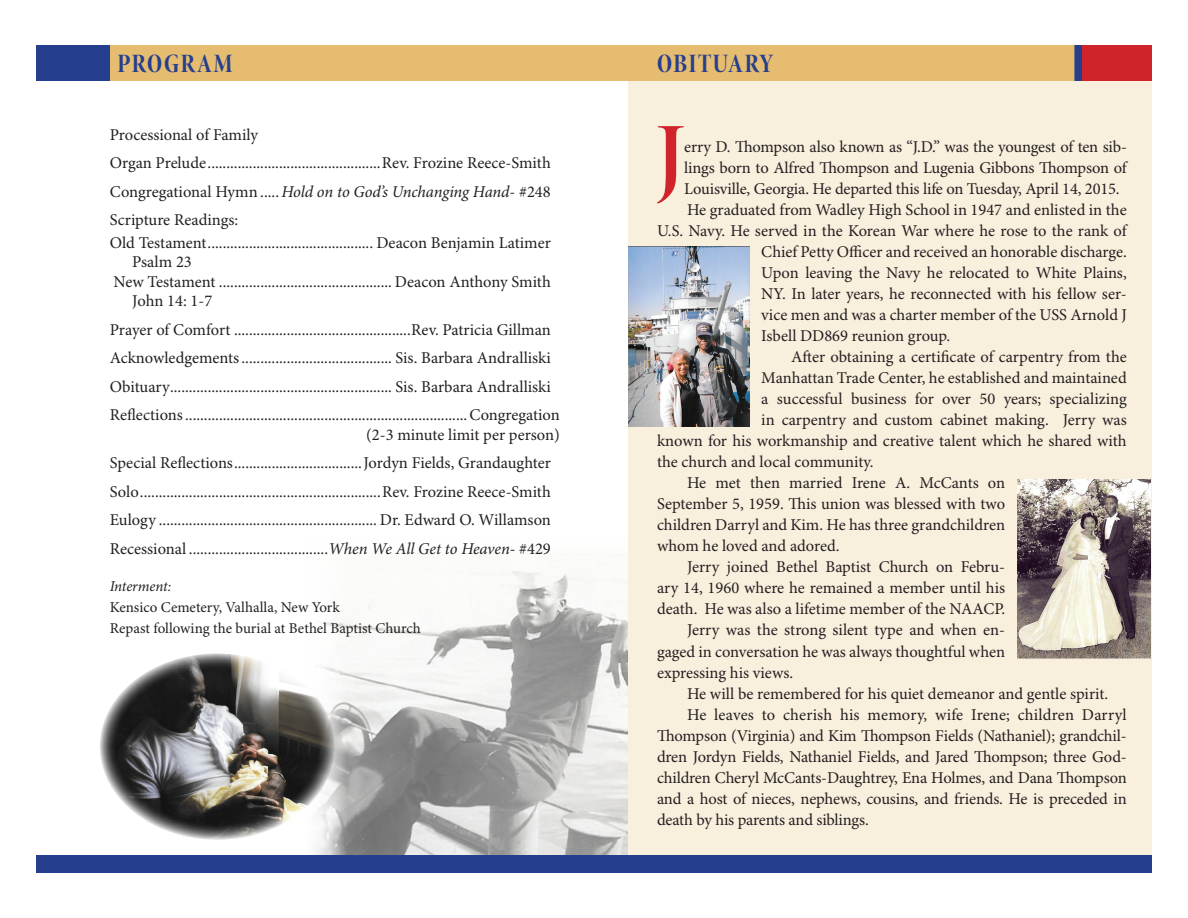
<style>
.page{position:relative;width:1188px;height:918px;background:#fff}
.page>*{position:absolute;margin:0;border:0;box-sizing:border-box;transform-origin:0 0}
.t1{font:96.15px "Minion Pro Semibold Disp";color:#d1232a}
.t2{font:27px "Minion Pro Bold Cn Disp";letter-spacing:.04em;color:#253f8e}
.t3{font:16.5px/28.5px "Minion Pro";letter-spacing:-.005em;color:#231f20}
.t4{font:15px/21px "Minion Pro";color:#231f20}
.t5{font:italic 15px "Minion Pro";letter-spacing:-.01em;color:#231f20}
.s1{font-style:italic}
</style>
<div class="page">
<img style="left:316px;top:555px;width:312px;height:300px">
<div style="left:36px;top:45px;width:1116px;height:36px;background:#e5bc70"></div>
<div style="left:628px;top:81px;width:524px;height:774px;background:#f9efdd"></div>
<div style="left:1082px;top:45px;width:70px;height:36px;background:#d1232a"></div>
<div style="left:36px;top:45px;width:74px;height:36px;background:#253f8e"></div>
<div style="left:36px;top:855px;width:1116px;height:18px;background:#253f8e"></div>
<img style="left:628px;top:246px;width:121px;height:180px">
<img style="left:1017px;top:479px;width:133px;height:180px">
<img style="left:100px;top:653px;width:235px;height:187px">
<div style="left:1074px;top:45px;width:8px;height:36px;background:#253f8e"></div>
<h2 class="t2" style="left:117px;top:48px;width:117px">PROGRAM</h2>
<h2 class="t2" style="left:657px;top:47px;width:118px">OBITUARY</h2>
<p class="t3" style="left:110px;top:121px;width:443px">Processional of Family<br>Organ Prelude..............................................Rev. Frozine Reece-Smith Congregational Hymn .....<span class="s1">Hold on to God’s Unchanging Hand</span>- #248<br>Scripture Readings:</p>
<p class="t3" style="left:110px;top:229px;width:443px">Old Testament............................................ Deacon Benjamin Latimer</p>
<p class="t3" style="left:132px;top:249px;width:61px">Psalm 23</p>
<p class="t3" style="left:114px;top:268px;width:439px">New Testament .............................................. Deacon Anthony Smith</p>
<p class="t3" style="left:132px;top:288px;width:81px">John 14: 1-7</p>
<p class="t3" style="left:110px;top:316px;width:452px">Prayer of Comfort ...............................................Rev. Patricia Gillman Acknowledgements........................................ Sis. Barbara Andralliski Obituary........................................................... Sis. Barbara Andralliski Reflections...........................................................................Congregation</p>
<p class="t3" style="left:110px;top:421px;width:452px;text-indent:256px">(2-3 minute limit per person)<br>Special Reflections..................................Jordyn Fields, Grandaughter Solo................................................................Rev. Frozine Reece-Smith Eulogy .......................................................... Dr. Edward O. Willamson Recessional .....................................<span class="s1">When We All Get to Heaven-</span> #429</p>
<p class="t5" style="left:110px;top:578px;width:63px">Interment:</p>
<p class="t4" style="left:110px;top:598px;width:313px">Kensico Cemetery, Valhalla, New York<br>Repast following the burial at Bethel Baptist Church</p>
<h1 class="t1" style="left:655px;top:100px;width:32px">J</h1>
<p class="t3" style="left:684px;top:134px;width:444px">erry D. Thompson also known as “J.D.” was the youngest of ten sib-</p>
<p class="t3" style="left:684px;top:155px;width:444px">lings born to Alfred Thompson and Lugenia Gibbons Thompson of</p>
<p class="t3" style="left:684px;top:176px;width:437px">Louisville, Georgia. He departed this life on Tuesday, April 14, 2015.</p>
<p class="t3" style="left:687px;top:197px;width:441px">He graduated from Wadley High School in 1947 and enlisted in the</p>
<p class="t3" style="left:657px;top:218px;width:471px">U.S. Navy. He served in the Korean War where he rose to the rank of</p>
<p class="t3" style="left:761px;top:239px;width:367px">Chief Petty Officer and received an honorable discharge.</p>
<p class="t3" style="left:761px;top:260px;width:367px">Upon leaving the Navy he relocated to White Plains,</p>
<p class="t3" style="left:761px;top:281px;width:367px">NY. In later years, he reconnected with his fellow ser-</p>
<p class="t3" style="left:761px;top:302px;width:367px">vice men and was a charter member of the USS Arnold J</p>
<p class="t3" style="left:761px;top:323px;width:191px">Isbell DD869 reunion group.</p>
<p class="t3" style="left:791px;top:344px;width:337px">After obtaining a certificate of carpentry from the</p>
<p class="t3" style="left:761px;top:365px;width:367px">Manhattan Trade Center, he established and maintained</p>
<p class="t3" style="left:761px;top:386px;width:367px">a successful business for over 50 years; specializing</p>
<p class="t3" style="left:761px;top:407px;width:367px">in carpentry and custom cabinet making. Jerry was</p>
<p class="t3" style="left:657px;top:428px;width:471px">known for his workmanship and creative talent which he shared with</p>
<p class="t3" style="left:657px;top:449px;width:218px">the church and local community.</p>
<p class="t3" style="left:687px;top:470px;width:320px">He met then married Irene A. McCants on</p>
<p class="t3" style="left:657px;top:491px;width:350px">September 5, 1959. This union was blessed with two</p>
<p class="t3" style="left:657px;top:512px;width:350px">children Darryl and Kim. He has three grandchildren</p>
<p class="t3" style="left:657px;top:533px;width:184px">whom he loved and adored.</p>
<p class="t3" style="left:687px;top:554px;width:320px">Jerry joined Bethel Baptist Church on Febru-</p>
<p class="t3" style="left:657px;top:575px;width:350px">ary 14, 1960 where he remained a member until his</p>
<p class="t3" style="left:657px;top:596px;width:350px">death. He was also a lifetime member of the NAACP.</p>
<p class="t3" style="left:687px;top:617px;width:320px">Jerry was the strong silent type and when en-</p>
<p class="t3" style="left:657px;top:638px;width:350px">gaged in conversation he was always thoughtful when</p>
<p class="t3" style="left:657px;top:659px;width:138px">expressing his views.</p>
<p class="t3" style="left:687px;top:680px;width:423px">He will be remembered for his quiet demeanor and gentle spirit.</p>
<p class="t3" style="left:687px;top:701px;width:441px">He leaves to cherish his memory, wife Irene; children Darryl</p>
<p class="t3" style="left:657px;top:722px;width:471px">Thompson (Virginia) and Kim Thompson Fields (Nathaniel); grandchil-</p>
<p class="t3" style="left:657px;top:743px;width:471px">dren Jordyn Fields, Nathaniel Fields, and Jared Thompson; three God-</p>
<p class="t3" style="left:657px;top:764px;width:471px">children Cheryl McCants-Daughtrey, Ena Holmes, and Dana Thompson</p>
<p class="t3" style="left:657px;top:785px;width:471px">and a host of nieces, nephews, cousins, and friends. He is preceded in</p>
<p class="t3" style="left:657px;top:806px;width:213px">death by his parents and siblings.</p>
</div>
